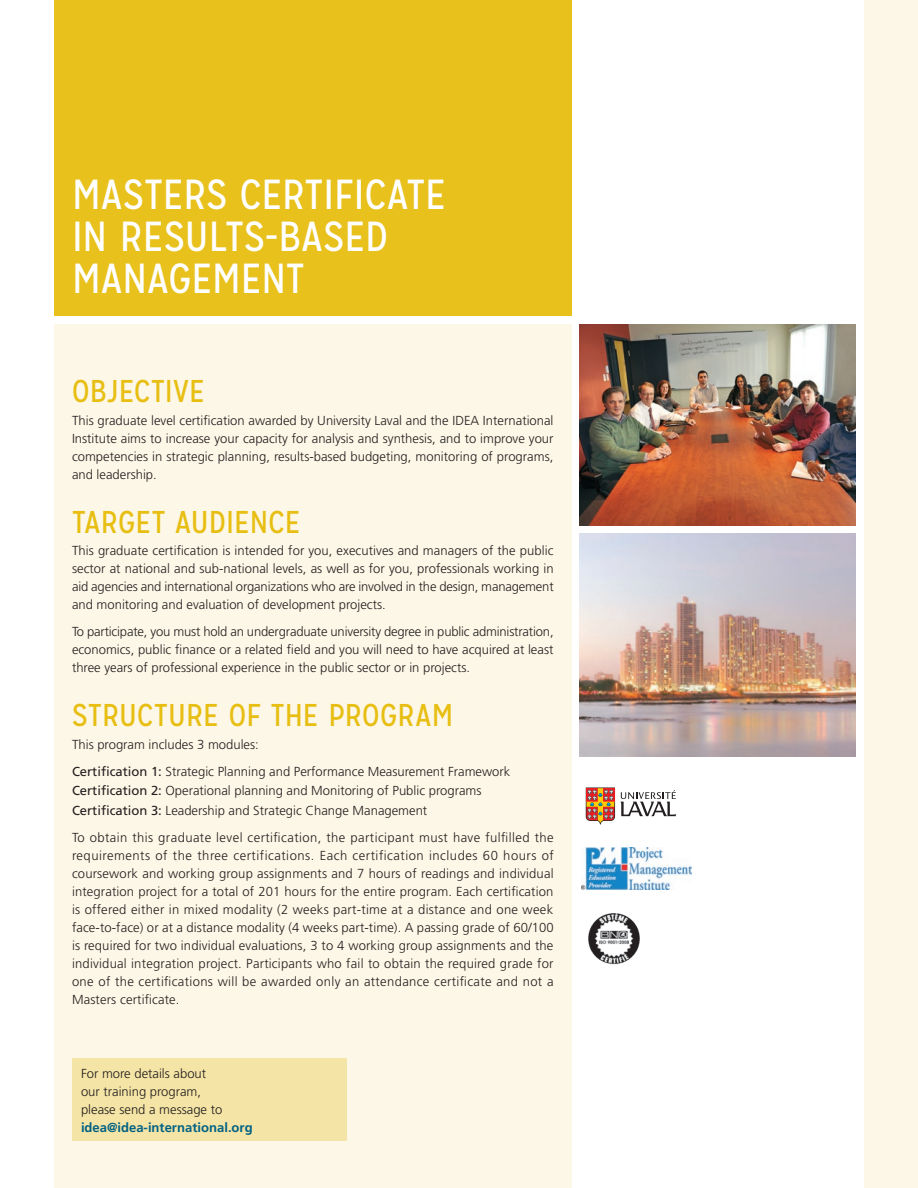
<style>
.page{position:relative;width:918px;height:1188px;background:#fff}
.page>*{position:absolute;margin:0;border:0;box-sizing:border-box;transform-origin:0 0}
.t1{font:42px/42px "Mission Gothic";color:#fff}
.t2{font:31.5px "Mission Gothic";letter-spacing:.005em;color:#e7be11}
.t3{font:300 13.05px/18px "Frutiger";color:#231f20;text-align:justify}
.t4{font:700 13.05px "Frutiger";color:#016184}
.s1{font-weight:400}
</style>
<div class="page">
<div style="left:864px;top:0;width:54px;height:1188px;background:#fcf7e6"></div>
<div style="left:54px;top:0;width:518px;height:316px;background:#e8c11d"></div>
<div style="left:54px;top:325px;width:518px;height:863px;background:#fcf7e6"></div>
<div style="left:72px;top:1059px;width:274px;height:82px;background:#f4e4a5"></div>
<img style="left:580px;top:533px;width:276px;height:223px">
<img style="left:580px;top:325px;width:276px;height:201px">
<svg style="left:586px;top:788px;width:90px;height:37px"></svg>
<img style="left:588px;top:913px;width:52px;height:52px">
<img style="left:581px;top:847px;width:110px;height:43px">
<h1 class="t1" style="left:72px;top:174px;width:376px">MASTERS CERTIFICATE<br>IN RESULTS-BASED<br>MANAGEMENT</h1>
<h2 class="t2" style="left:72px;top:372px;width:135px">OBJECTIVE</h2>
<p class="t3" style="left:72px;top:411px;width:483px">This graduate level certification awarded by University Laval and the IDEA International Institute aims to increase your capacity for analysis and synthesis, and to improve your competencies in strategic planning, results-based budgeting, monitoring of programs, and leadership.</p>
<h2 class="t2" style="left:72px;top:503px;width:230px">TARGET AUDIENCE</h2>
<p class="t3" style="left:72px;top:542px;width:483px">This graduate certification is intended for you, executives and managers of the public sector at national and sub-national levels, as well as for you, professionals working in aid agencies and international organizations who are involved in the design, management and monitoring and evaluation of development projects.</p>
<p class="t3" style="left:72px;top:623px;width:483px">To participate, you must hold an undergraduate university degree in public administration, economics, public finance or a related field and you will need to have acquired at least three years of professional experience in the public sector or in projects.</p>
<h2 class="t2" style="left:72px;top:696px;width:383px">STRUCTURE OF THE PROGRAM</h2>
<p class="t3" style="left:72px;top:731px;width:440px;line-height:27px">This program includes 3 modules:<br><span class="s1">Certification 1:</span> Strategic Planning and Performance Measurement Framework</p>
<p class="t3" style="left:72px;top:781px;width:411px;line-height:19.5px"><span class="s1">Certification 2:</span> Operational planning and Monitoring of Public programs<br><span class="s1">Certification 3:</span> Leadership and Strategic Change Management</p>
<p class="t3" style="left:72px;top:828px;width:483px">To obtain this graduate level certification, the participant must have fulfilled the requirements of the three certifications. Each certification includes 60 hours of coursework and working group assignments and 7 hours of readings and individual integration project for a total of 201 hours for the entire program. Each certification is offered either in mixed modality (2 weeks part-time at a distance and one week face-to-face) or at a distance modality (4 weeks part-time). A passing grade of 60/100 is required for two individual evaluations, 3 to 4 working group assignments and the individual integration project. Participants who fail to obtain the required grade for one of the certifications will be awarded only an attendance certificate and not a Masters certificate.</p>
<p class="t3" style="left:81px;top:1064px;width:143px;text-align:left">For more details about our training program, please send a message to</p>
<p class="t4" style="left:81px;top:1120px;width:173px">idea@idea-international.org</p>
</div>
